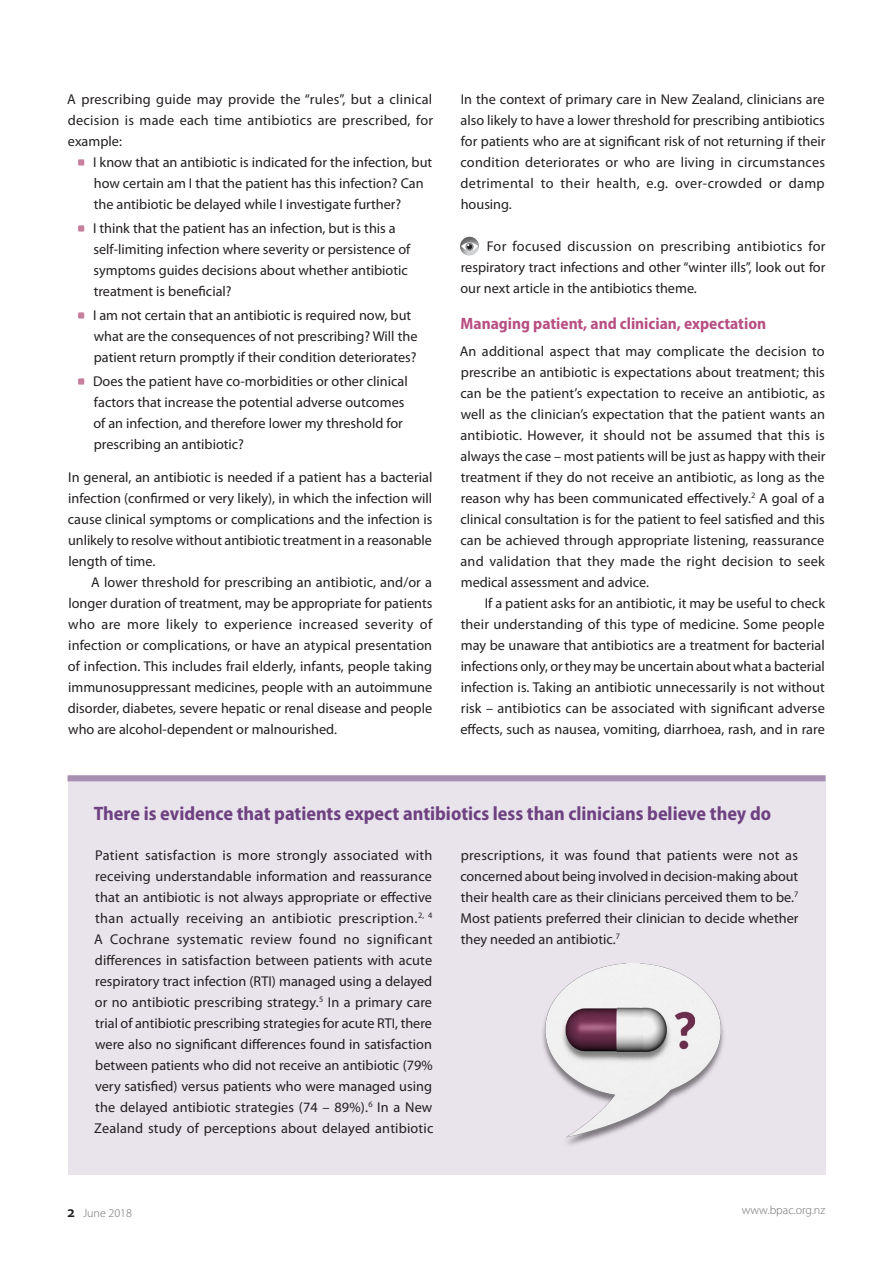
<style>
.page{position:relative;width:893px;height:1263px;background:#fff}
.page>*{position:absolute;margin:0;border:0;box-sizing:border-box;transform-origin:0 0}
.A_head{font:700 semi-condensed 19.5px "Myriad Pro";color:#6e4280}
.B_head{font:700 semi-condensed 16.5px "Myriad Pro";color:#b84f82}
.Body{font:14.25px/21px "Myriad Pro";letter-spacing:.005em;color:#231f20;text-align:justify}
.Body-First_Line_Inde{font:14.25px/21px "Myriad Pro";color:#231f20;text-align:justify}
.Bullet_List{font:14.25px/21px "Myriad Pro";color:#231f20}
.Body_Line_Space{font:14.25px/21px "Myriad Pro";color:#231f20;text-align:justify}
.t1{font:300 12px "Myriad Pro";color:#6c6d70}
.s1{font-weight:600;font-size:15.75px;color:#231f20}
</style>
<div class="page">
<div style="left:68px;top:775px;width:757px;height:400px;background:#e9e3ec"></div>
<div style="left:67px;top:775px;width:758px;height:6px;background:#a88fb2"></div>
<img style="left:542px;top:963px;width:182px;height:182px">
<svg style="left:78px;top:159px;width:6px;height:7px"></svg>
<svg style="left:78px;top:225px;width:6px;height:7px"></svg>
<svg style="left:78px;top:312px;width:6px;height:7px"></svg>
<svg style="left:78px;top:378px;width:6px;height:7px"></svg>
<div style="left:458px;top:235px;width:22px;height:22px;background:#231f20;opacity:.6"></div>
<svg style="left:461px;top:242px;width:17px;height:9px"></svg>
<svg style="left:465px;top:243px;width:9px;height:8px"></svg>
<svg style="left:467px;top:244px;width:5px;height:5px"></svg>
<p class="Body" style="left:67px;top:88px;width:367px">A prescribing guide may provide the “rules”, but a clinical decision is made each time antibiotics are prescribed, for example:</p>
<p class="Bullet_List" style="left:93px;top:151px;width:341px">I know that an antibiotic is indicated for the infection, but how certain am I that the patient has this infection? Can the antibiotic be delayed while I investigate further?</p>
<p class="Bullet_List" style="left:93px;top:217px;width:319px">I think that the patient has an infection, but is this a self-limiting infection where severity or persistence of symptoms guides decisions about whether antibiotic treatment is beneficial?</p>
<p class="Bullet_List" style="left:93px;top:304px;width:326px">I am not certain that an antibiotic is required now, but what are the consequences of not prescribing? Will the patient return promptly if their condition deteriorates?</p>
<p class="Bullet_List" style="left:93px;top:370px;width:316px">Does the patient have co-morbidities or other clinical factors that increase the potential adverse outcomes of an infection, and therefore lower my threshold for prescribing an antibiotic?</p>
<p class="Body" style="left:68px;top:466px;width:366px">In general, an antibiotic is needed if a patient has a bacterial infection (confirmed or very likely), in which the infection will cause clinical symptoms or complications and the infection is unlikely to resolve without antibiotic treatment in a reasonable length of time.</p>
<p class="Body-First_Line_Inde" style="left:68px;top:571px;width:366px;text-indent:23px">A lower threshold for prescribing an antibiotic, and/or a longer duration of treatment, may be appropriate for patients who are more likely to experience increased severity of infection or complications, or have an atypical presentation of infection. This includes frail elderly, infants, people taking immunosuppressant medicines, people with an autoimmune disorder, diabetes, severe hepatic or renal disease and people who are alcohol-dependent or malnourished.</p>
<p class="Body" style="left:460px;top:88px;width:367px">In the context of primary care in New Zealand, clinicians are also likely to have a lower threshold for prescribing antibiotics for patients who are at significant risk of not returning if their condition deteriorates or who are living in circumstances detrimental to their health, e.g. over-crowded or damp housing.</p>
<p class="Body_Line_Space" style="left:460px;top:235px;width:367px;text-indent:26px">For focused discussion on prescribing antibiotics for respiratory tract infections and other “winter ills”, look out for our next article in the antibiotics theme.</p>
<p class="B_head" style="left:461px;top:314px;width:307px">Managing patient, and clinician, expectation</p>
<p class="Body" style="left:460px;top:340px;width:367px">An additional aspect that may complicate the decision to prescribe an antibiotic is expectations about treatment; this can be the patient’s expectation to receive an antibiotic, as well as the clinician’s expectation that the patient wants an antibiotic. However, it should not be assumed that this is always the case – most patients will be just as happy with their treatment if they do not receive an antibiotic, as long as the reason why has been communicated effectively.<sup>2</sup> A goal of a clinical consultation is for the patient to feel satisfied and this can be achieved through appropriate listening, reassurance and validation that they made the right decision to seek medical assessment and advice.</p>
<p class="Body-First_Line_Inde" style="left:460px;top:592px;width:366px;text-indent:24px">If a patient asks for an antibiotic, it may be useful to check their understanding of this type of medicine. Some people may be unaware that antibiotics are a treatment for bacterial infections only, or they may be uncertain about what a bacterial infection is. Taking an antibiotic unnecessarily is not without risk – antibiotics can be associated with significant adverse effects, such as nausea, vomiting, diarrhoea, rash, and in rare</p>
<p class="A_head" style="left:94px;top:803px;width:679px">There is evidence that patients expect antibiotics less than clinicians believe they do</p>
<p class="Body" style="left:94px;top:844px;width:341px">Patient satisfaction is more strongly associated with receiving understandable information and reassurance that an antibiotic is not always appropriate or effective than actually receiving an antibiotic prescription.<sup>2,</sup> <sup>4<br></sup>A Cochrane systematic review found no significant differences in satisfaction between patients with acute respiratory tract infection (RTI) managed using a delayed or no antibiotic prescribing strategy.<sup>5</sup> In a primary care trial of antibiotic prescribing strategies for acute RTI, there were also no significant differences found in satisfaction between patients who did not receive an antibiotic (79% very satisfied) versus patients who were managed using the delayed antibiotic strategies (74 – 89%).<sup>6</sup> In a New Zealand study of perceptions about delayed antibiotic</p>
<p class="Body" style="left:460px;top:844px;width:340px">prescriptions, it was found that patients were not as concerned about being involved in decision-making about their health care as their clinicians perceived them to be.<sup>7<br></sup>Most patients preferred their clinician to decide whether they needed an antibiotic.<sup>7</sup></p>
<p class="t1" style="left:68px;top:1206px;width:66px"><span class="s1">2</span> June 2018</p>
<p class="t1" style="left:742px;top:1202px;width:85px">www.bpac.org.nz</p>
</div>
